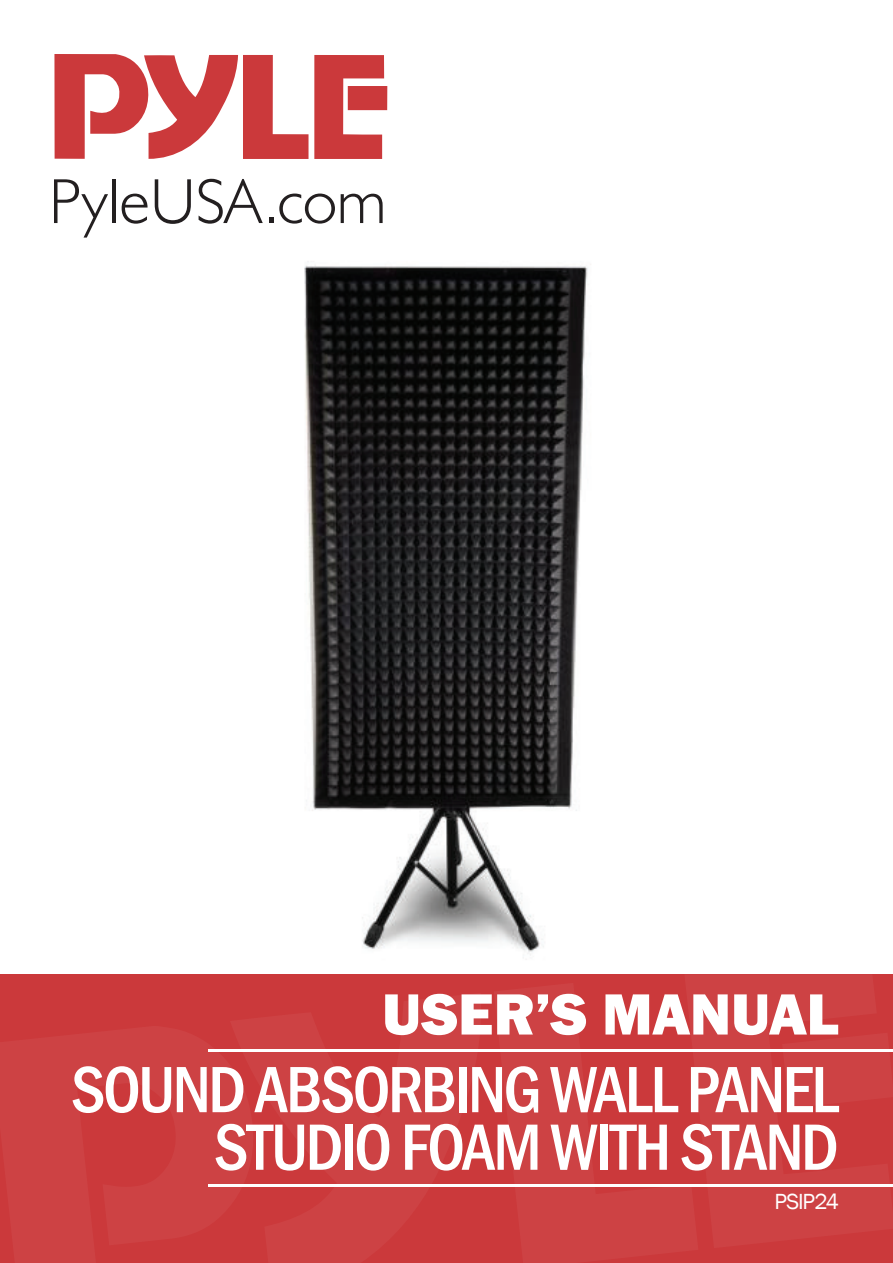
<style>
.page{position:relative;width:893px;height:1263px;background:#fff}
.page>*{position:absolute;margin:0;border:0;box-sizing:border-box;transform-origin:0 0}
.t1{font:500 condensed 67.8px/57.6px "Franklin Gothic";letter-spacing:-.04em;color:#fff;text-align:right}
.t2{font:800 60.15px "Franklin Gothic";letter-spacing:-.005em;color:#fff}
.t3{font:22.5px "Franklin Gothic";letter-spacing:-.05em;color:#fff}
</style>
<div class="page">
<img style="left:115px;top:215px;width:473px;height:740px">
<div style="left:0;top:974px;width:893px;height:289px;background:#cd4244"></div>
<svg style="left:54px;top:179px;width:54px;height:59px"></svg>
<hr style="left:112px;top:179px;width:3px;height:44px;background:#231f20">
<svg style="left:122px;top:194px;width:26px;height:30px"></svg>
<svg style="left:155px;top:179px;width:36px;height:45px"></svg>
<svg style="left:199px;top:179px;width:64px;height:45px"></svg>
<svg style="left:269px;top:194px;width:66px;height:30px"></svg>
<svg style="left:341px;top:194px;width:42px;height:29px"></svg>
<svg style="left:54px;top:54px;width:254px;height:105px"></svg>
<svg style="left:314px;top:55px;width:70px;height:104px"></svg>
<div style="left:348px;top:86px;width:39px;height:24px;background:#cb393b"></div>
<hr style="left:209px;top:1049px;width:684px;height:3px;background:#fff">
<hr style="left:209px;top:1184px;width:684px;height:3px;background:#fff">
<p class="t2" style="left:382px;top:975px;width:458px">USER’S MANUAL</p>
<p class="t1" style="left:71px;top:1060px;width:770px">SOUND ABSORBING WALL PANEL<br>STUDIO FOAM WITH STAND</p>
<p class="t3" style="left:775px;top:1187px;width:66px">PSIP24</p>
</div>
